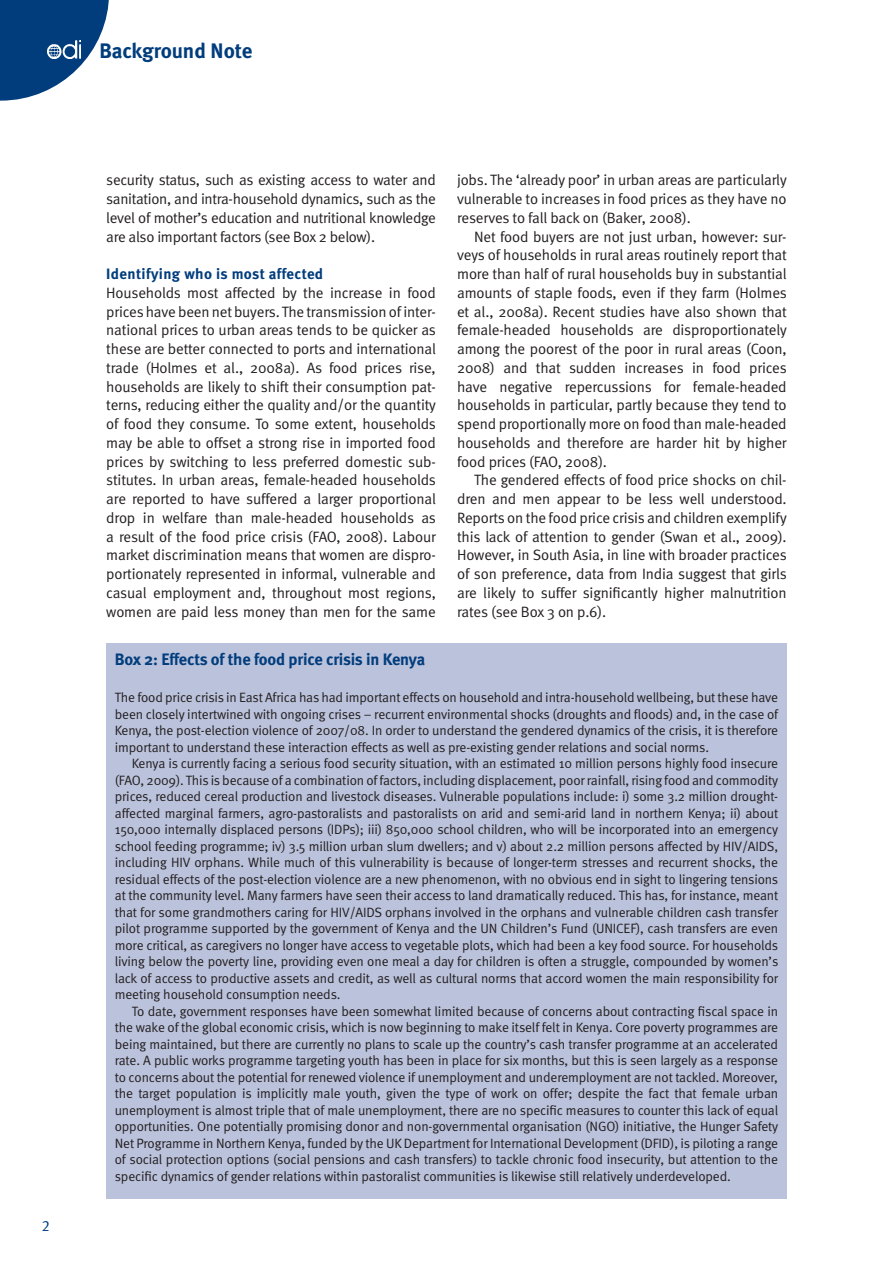
<style>
.page{position:relative;width:893px;height:1263px;background:#fff}
.page>*{position:absolute;margin:0;border:0;box-sizing:border-box;transform-origin:0 0}
.c3_Strapline_left{font:700 21px "Meta";letter-spacing:-.005em;color:#013d7d}
.b3_Box_head{font:700 16.5px "Meta";letter-spacing:-.01em;color:#013d7d}
._2_Body_no_indent{font:15px/18.8px "Meta Normal";letter-spacing:-.015em;color:#231f20;text-align:justify}
._1_Body_text{font:15px/18.8px "Meta Normal";letter-spacing:-.01em;color:#231f20;text-align:justify}
._5_Small_subhead{font:700 15px "Meta";letter-spacing:.025em;color:#013d7d}
.t1{font:15px "Meta Normal Expert";color:#013d7d}
.b1_Box_text{font:13.5px/16.5px "Meta Normal";letter-spacing:-.01em;color:#231f20;text-align:justify}
.b2_Box_text_no_inden{font:13.5px/16.5px "Meta Normal";letter-spacing:-.01em;color:#231f20;text-align:justify}
</style>
<div class="page">
<svg style="left:0;top:0;width:109px;height:101px"></svg>
<svg style="left:47px;top:40px;width:33px;height:19px"></svg>
<img style="left:48px;top:41px;width:32px;height:18px">
<div style="left:106px;top:643px;width:681px;height:555px;background:#bbc2db"></div>
<p class="t1" style="left:42px;top:1218px;width:9px">2</p>
<p class="c3_Strapline_left" style="left:99px;top:38px;width:154px">Background Note</p>
<p class="_2_Body_no_indent" style="left:106px;top:170px;width:331px">security status, such as existing access to water and sanitation, and intra-household dynamics, such as the level of mother’s education and nutritional knowledge are also important factors (see Box 2 below).</p>
<p class="_5_Small_subhead" style="left:106px;top:264px;width:218px">Identifying who is most affected</p>
<p class="_2_Body_no_indent" style="left:106px;top:283px;width:331px">Households most affected by the increase in food prices have been net buyers. The transmission of inter&shy;national prices to urban areas tends to be quicker as these are better connected to ports and international trade (Holmes et al., 2008a). As food prices rise, households are likely to shift their consumption pat&shy;terns, reducing either the quality and/or the quantity of food they consume. To some extent, households may be able to offset a strong rise in imported food prices by switching to less preferred domestic sub&shy;stitutes. In urban areas, female-headed households are reported to have suffered a larger proportional drop in welfare than male-headed households as a result of the food price crisis (FAO, 2008). Labour market discrimination means that women are dispro&shy;portionately represented in informal, vulnerable and casual employment and, throughout most regions, women are paid less money than men for the same</p>
<p class="_2_Body_no_indent" style="left:457px;top:170px;width:331px">jobs. The ‘already poor’ in urban areas are particularly vulnerable to increases in food prices as they have no reserves to fall back on (Baker, 2008).</p>
<p class="_1_Body_text" style="left:457px;top:227px;width:331px;text-indent:17px">Net food buyers are not just urban, however: sur&shy;veys of households in rural areas routinely report that more than half of rural households buy in substantial amounts of staple foods, even if they farm (Holmes et al., 2008a). Recent studies have also shown that female-headed households are disproportionately among the poorest of the poor in rural areas (Coon, 2008) and that sudden increases in food prices have negative repercussions for female-headed households in particular, partly because they tend to spend proportionally more on food than male-headed households and therefore are harder hit by higher food prices (FAO, 2008).</p>
<p class="_1_Body_text" style="left:457px;top:470px;width:331px;text-indent:17px">The gendered effects of food price shocks on chil&shy;dren and men appear to be less well understood.<br>Reports on the food price crisis and children exemplify this lack of attention to gender (Swan et al., 2009).<br>However, in South Asia, in line with broader practices of son preference, data from India suggest that girls are likely to suffer significantly higher malnutrition rates (see Box 3 on p.6).</p>
<p class="b3_Box_head" style="left:115px;top:649px;width:312px">Box 2: Effects of the food price crisis in Kenya</p>
<p class="b2_Box_text_no_inden" style="left:115px;top:689px;width:665px">The food price crisis in East Africa has had important effects on household and intra-household wellbeing, but these have been closely intertwined with ongoing crises – recurrent environmental shocks (droughts and floods) and, in the case of Kenya, the post-election violence of 2007/08. In order to understand the gendered dynamics of the crisis, it is therefore important to understand these interaction effects as well as pre-existing gender relations and social norms.</p>
<p class="b1_Box_text" style="left:115px;top:755px;width:665px;text-indent:17px">Kenya is currently facing a serious food security situation, with an estimated 10 million persons highly food insecure (FAO, 2009). This is because of a combination of factors, including displacement, poor rainfall, rising food and commodity prices, reduced cereal production and livestock diseases. Vulnerable populations include: i) some 3.2 million drought&shy;affected marginal farmers, agro-pastoralists and pastoralists on arid and semi-arid land in northern Kenya; ii) about 150,000 internally displaced persons (IDPs); iii) 850,000 school children, who will be incorporated into an emergency school feeding programme; iv) 3.5 million urban slum dwellers; and v) about 2.2 million persons affected by HIV/AIDS, including HIV orphans. While much of this vulnerability is because of longer-term stresses and recurrent shocks, the residual effects of the post-election violence are a new phenomenon, with no obvious end in sight to lingering tensions at the community level. Many farmers have seen their access to land dramatically reduced. This has, for instance, meant that for some grandmothers caring for HIV/AIDS orphans involved in the orphans and vulnerable children cash transfer pilot programme supported by the government of Kenya and the UN Children’s Fund (UNICEF), cash transfers are even more critical, as caregivers no longer have access to vegetable plots, which had been a key food source. For households living below the poverty line, providing even one meal a day for children is often a struggle, compounded by women’s lack of access to productive assets and credit, as well as cultural norms that accord women the main responsibility for meeting household consumption needs.</p>
<p class="b1_Box_text" style="left:115px;top:1003px;width:665px;text-indent:17px">To date, government responses have been somewhat limited because of concerns about contracting fiscal space in the wake of the global economic crisis, which is now beginning to make itself felt in Kenya. Core poverty programmes are being maintained, but there are currently no plans to scale up the country’s cash transfer programme at an accelerated rate. A public works programme targeting youth has been in place for six months, but this is seen largely as a response to concerns about the potential for renewed violence if unemployment and underemployment are not tackled. Moreover, the target population is implicitly male youth, given the type of work on offer; despite the fact that female urban unemployment is almost triple that of male unemployment, there are no specific measures to counter this lack of equal opportunities. One potentially promising donor and non-governmental organisation (NGO) initiative, the Hunger Safety Net Programme in Northern Kenya, funded by the UK Department for International Development (DFID), is piloting a range of social protection options (social pensions and cash transfers) to tackle chronic food insecurity, but attention to the specific dynamics of gender relations within pastoralist communities is likewise still relatively underdeveloped.</p>
</div>
